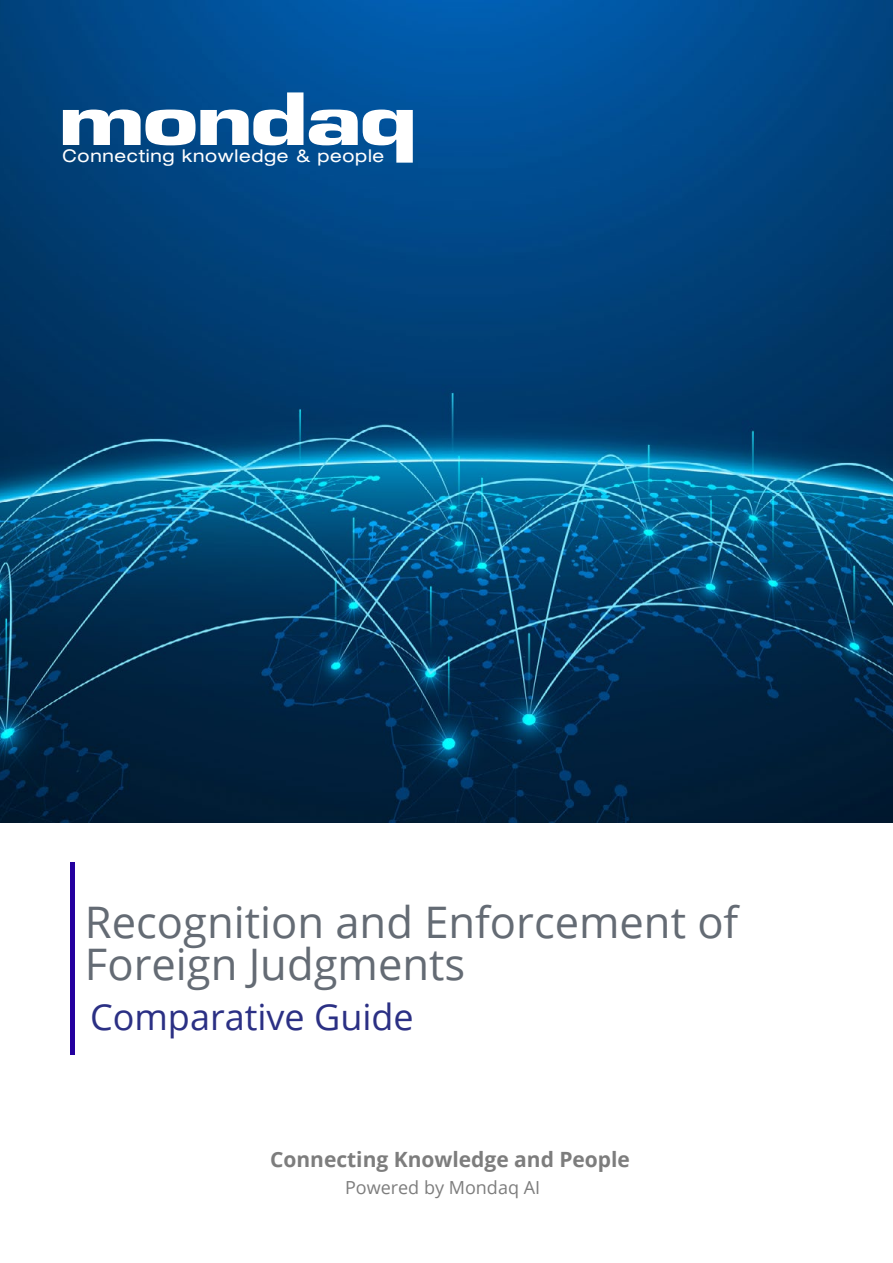
<style>
.page{position:relative;width:893px;height:1263px;background:#fff}
.page>*{position:absolute;margin:0;border:0;box-sizing:border-box;transform-origin:0 0}
.t1{font:43.5px/42px "Open Sans";color:#646b74}
.t2{font:36px "Open Sans";color:#2b3084}
.t3{font:700 21px "Open Sans";color:#7d7d7d}
.t4{font:18px "Open Sans";color:#7d7d7d}
.t5{font:expanded 17.55px "Helvetica Neue";letter-spacing:.04em;color:#fff}
</style>
<div class="page">
<img style="left:0;top:0;width:893px;height:823px">
<div style="left:70px;top:862px;width:5px;height:193px;background:#24009f"></div>
<svg style="left:63px;top:92px;width:350px;height:71px"></svg>
<p class="t5" style="left:63px;top:145px;width:323px">Connecting knowledge &amp; people</p>
<p class="t1" style="left:85px;top:900px;width:655px">Recognition and Enforcement of<br>Foreign Judgments</p>
<p class="t2" style="left:90px;top:992px;width:325px">Comparative Guide</p>
<p class="t3" style="left:270px;top:1144px;width:362px">Connecting Knowledge and People</p>
<p class="t4" style="left:345px;top:1175px;width:197px">Powered by Mondaq AI</p>
</div>
